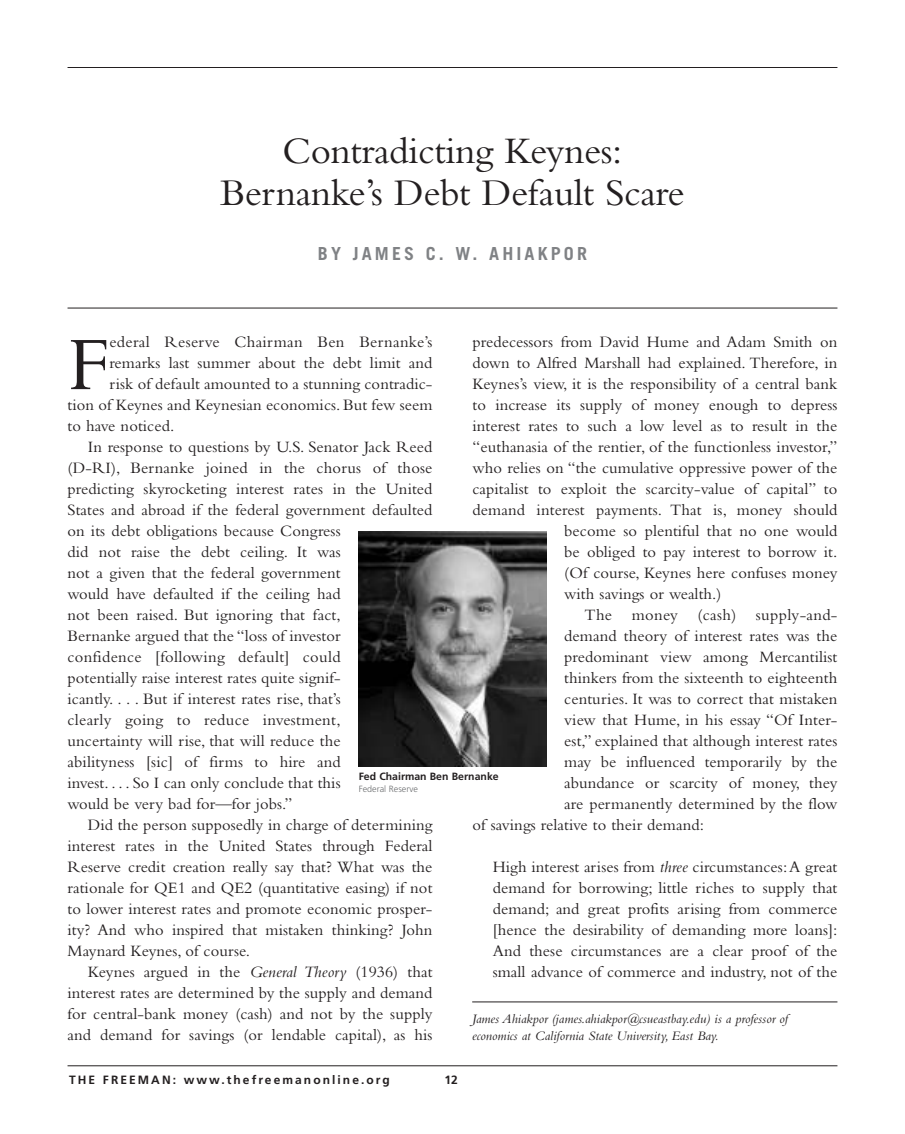
<style>
.page{position:relative;width:905px;height:1134px;background:#fff}
.page>*{position:absolute;margin:0;border:0;box-sizing:border-box;transform-origin:0 0}
.t1{font:78.9px "Bembo";color:#231f20}
.t2{font:39px/42px "Bembo";letter-spacing:-.01em;color:#231f20;text-align:center}
.t3{font:700 18px "Trade Gothic";letter-spacing:.17em;color:#808285}
.t4{font:16.5px/21px "Bembo";letter-spacing:.005em;color:#231f20;text-align:justify}
.t5{font:italic 13.5px/16.5px "Bembo";color:#231f20}
.t6{font:700 12px "Frutiger";letter-spacing:.17em;color:#231f20}
.t7{font:700 10.5px "Frutiger";color:#231f20}
.t8{font:300 9px "Frutiger";color:#6c6e70}
.s1{font-style:italic}
</style>
<div class="page">
<hr style="left:68px;top:308px;width:769px;height:1px;background:#231f20">
<hr style="left:68px;top:1066px;width:769px;height:1px;background:#231f20">
<hr style="left:68px;top:67px;width:769px;height:1px;background:#231f20">
<hr style="left:472px;top:1002px;width:365px;height:1px;background:#231f20">
<img style="left:358px;top:531px;width:188px;height:235px">
<h2 class="t2" style="left:220px;top:133px;width:465px">Contradicting Keynes:<br>Bernanke’s Debt Default Scare</h2>
<p class="t3" style="left:318px;top:247px;width:270px">BY JAMES C. W. AHIAKPOR</p>
<p class="t4" style="left:472px;top:333px;width:366px">predecessors from David Hume and Adam Smith on</p>
<p class="t4" style="left:472px;top:354px;width:366px">down to Alfred Marshall had explained. Therefore, in</p>
<p class="t4" style="left:472px;top:375px;width:366px">Keynes’s view, it is the responsibility of a central bank</p>
<p class="t4" style="left:472px;top:396px;width:366px">to increase its supply of money enough to depress</p>
<p class="t4" style="left:472px;top:417px;width:366px">interest rates to such a low level as to result in the</p>
<p class="t4" style="left:472px;top:438px;width:366px">“euthanasia of the rentier, of the functionless investor,”</p>
<p class="t4" style="left:472px;top:459px;width:366px">who relies on “the cumulative oppressive power of the</p>
<p class="t4" style="left:472px;top:480px;width:366px">capitalist to exploit the scarcity-value of capital” to</p>
<p class="t4" style="left:472px;top:501px;width:366px">demand interest payments. That is, money should</p>
<p class="t4" style="left:564px;top:522px;width:274px">become so plentiful that no one would</p>
<p class="t4" style="left:564px;top:543px;width:274px">be obliged to pay interest to borrow it.</p>
<p class="t4" style="left:564px;top:564px;width:274px">(Of course, Keynes here confuses money</p>
<p class="t4" style="left:564px;top:585px;width:159px">with savings or wealth.)</p>
<p class="t4" style="left:584px;top:606px;width:254px">The money (cash) supply-and-</p>
<p class="t4" style="left:564px;top:627px;width:274px">demand theory of interest rates was the</p>
<p class="t4" style="left:564px;top:648px;width:274px">predominant view among Mercantilist</p>
<p class="t4" style="left:564px;top:669px;width:274px">thinkers from the sixteenth to eighteenth</p>
<p class="t4" style="left:564px;top:690px;width:275px">centuries. It was to correct that mistaken</p>
<p class="t4" style="left:564px;top:711px;width:275px">view that Hume, in his essay “Of Inter-</p>
<p class="t4" style="left:564px;top:732px;width:274px">est,” explained that although interest rates</p>
<p class="t4" style="left:564px;top:753px;width:274px">may be influenced temporarily by the</p>
<p class="t4" style="left:564px;top:774px;width:274px">abundance or scarcity of money, they</p>
<p class="t4" style="left:564px;top:795px;width:274px">are permanently determined by the flow</p>
<p class="t4" style="left:472px;top:816px;width:233px">of savings relative to their demand:</p>
<p class="t4" style="left:492px;top:858px;width:346px">High interest arises from <span class="s1">three</span> circumstances:A great demand for borrowing; little riches to supply that demand; and great profits arising from commerce [hence the desirability of demanding more loans]:<br>And these circumstances are a clear proof of the small advance of commerce and industry, not of the</p>
<h1 class="t1" style="left:68px;top:336px;width:43px">F</h1>
<p class="t4" style="left:109px;top:333px;width:324px">ederal Reserve Chairman Ben Bernanke’s</p>
<p class="t4" style="left:109px;top:354px;width:324px">remarks last summer about the debt limit and</p>
<p class="t4" style="left:109px;top:375px;width:324px">risk of default amounted to a stunning contradic-</p>
<p class="t4" style="left:67px;top:396px;width:366px">tion of Keynes and Keynesian economics. But few seem</p>
<p class="t4" style="left:67px;top:417px;width:108px">to have noticed.</p>
<p class="t4" style="left:88px;top:438px;width:346px">In response to questions by U.S. Senator Jack Reed</p>
<p class="t4" style="left:67px;top:459px;width:366px">(D-RI), Bernanke joined in the chorus of those</p>
<p class="t4" style="left:67px;top:480px;width:366px">predicting skyrocketing interest rates in the United</p>
<p class="t4" style="left:67px;top:501px;width:366px">States and abroad if the federal government defaulted</p>
<p class="t4" style="left:67px;top:522px;width:274px">on its debt obligations because Congress</p>
<p class="t4" style="left:67px;top:543px;width:274px">did not raise the debt ceiling. It was</p>
<p class="t4" style="left:67px;top:564px;width:274px">not a given that the federal government</p>
<p class="t4" style="left:67px;top:585px;width:274px">would have defaulted if the ceiling had</p>
<p class="t4" style="left:67px;top:606px;width:275px">not been raised. But ignoring that fact,</p>
<p class="t4" style="left:67px;top:627px;width:274px">Bernanke argued that the “loss of investor</p>
<p class="t4" style="left:67px;top:648px;width:274px">confidence [following default] could</p>
<p class="t4" style="left:67px;top:669px;width:274px">potentially raise interest rates quite signif-</p>
<p class="t4" style="left:67px;top:690px;width:275px">icantly. . . . But if interest rates rise, that’s</p>
<p class="t4" style="left:67px;top:711px;width:274px">clearly going to reduce investment,</p>
<p class="t4" style="left:67px;top:732px;width:275px">uncertainty will rise, that will reduce the</p>
<p class="t4" style="left:67px;top:753px;width:275px">abilityness [sic] of firms to hire and</p>
<p class="t4" style="left:67px;top:774px;width:274px">invest. . . . So I can only conclude that this</p>
<p class="t4" style="left:67px;top:795px;width:226px">would be very bad for—for jobs.”</p>
<p class="t4" style="left:88px;top:816px;width:346px">Did the person supposedly in charge of determining</p>
<p class="t4" style="left:67px;top:837px;width:366px">interest rates in the United States through Federal</p>
<p class="t4" style="left:67px;top:858px;width:366px">Reserve credit creation really say that? What was the</p>
<p class="t4" style="left:67px;top:879px;width:366px">rationale for QE1 and QE2 (quantitative easing) if not</p>
<p class="t4" style="left:67px;top:900px;width:366px">to lower interest rates and promote economic prosper-</p>
<p class="t4" style="left:67px;top:921px;width:366px">ity? And who inspired that mistaken thinking? John</p>
<p class="t4" style="left:67px;top:942px;width:184px">Maynard Keynes, of course.</p>
<p class="t4" style="left:88px;top:963px;width:346px">Keynes argued in the <span class="s1">General Theory</span> (1936) that</p>
<p class="t4" style="left:67px;top:984px;width:366px">interest rates are determined by the supply and demand</p>
<p class="t4" style="left:67px;top:1005px;width:366px">for central-bank money (cash) and not by the supply</p>
<p class="t4" style="left:67px;top:1026px;width:366px">and demand for savings (or lendable capital), as his</p>
<p class="t7" style="left:358px;top:772px;width:141px">Fed Chairman Ben Bernanke</p>
<p class="t8" style="left:358px;top:786px;width:61px">Federal Reserve</p>
<p class="t5" style="left:472px;top:1012px;width:317px">James Ahiakpor (james.ahiakpor@csueastbay.edu) is a professor of economics at California State University, East Bay.</p>
<p class="t6" style="left:69px;top:1075px;width:322px">THE FREEMAN: www.thefreemanonline.org</p>
<p class="t6" style="left:444px;top:1075px;width:15px">12</p>
</div>
